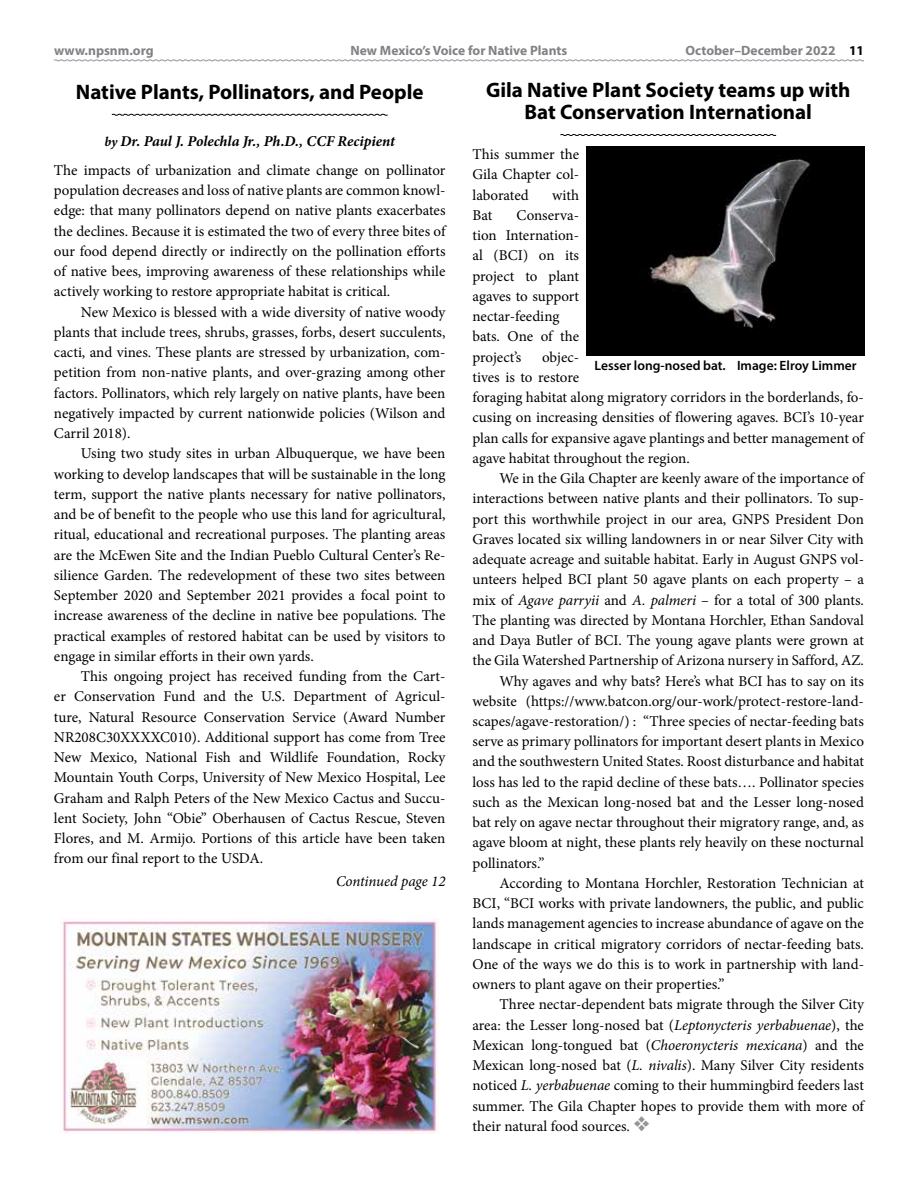
<style>
.page{position:relative;width:918px;height:1188px;background:#fff}
.page>*{position:absolute;margin:0;border:0;box-sizing:border-box;transform-origin:0 0}
.t1{font:700 21px/22.5px "Myriad Pro";color:#000;text-align:center}
.t2{font:15px/20.2px "Minion Pro";letter-spacing:-.005em;color:#000;text-align:justify}
.t3{font:italic 15px "Minion Pro";letter-spacing:-.01em;color:#000}
.t4{font:700 13.5px "Myriad Pro";color:#808285}
.t5{font:600 13.5px "Myriad Pro";color:#000}
.s1{color:#000}
.s2{font-weight:700;font-style:italic;font-size:13.5px}
.s3{font-weight:700;font-style:italic}
.s4{font-style:italic}
.s5{color:#939598}
</style>
<div class="page">
<svg style="left:111px;top:113px;width:277px;height:3px"></svg>
<svg style="left:560px;top:134px;width:217px;height:2px"></svg>
<img style="left:586px;top:147px;width:278px;height:208px">
<svg style="left:54px;top:59px;width:810px;height:3px"></svg>
<img style="left:61px;top:918px;width:378px;height:216px">
<p class="t4" style="left:54px;top:42px;width:101px">www.npsnm.org</p>
<p class="t4" style="left:351px;top:42px;width:218px">New Mexico’s Voice for Native Plants</p>
<p class="t4" style="left:685px;top:42px;width:180px">October–December 2022 <span class="s1">11</span></p>
<h1 class="t1" style="left:76px;top:80px;width:349px">Native Plants, Pollinators, and People</h1>
<p class="t2" style="left:54px;top:126px;width:393px;line-height:29.2px;text-align:center"><span class="s2">by</span> <span class="s3">Dr. Paul J. Polechla Jr., Ph.D., CCF Recipient<br></span>The impacts of urbanization and climate change on pollinator</p>
<p class="t2" style="left:54px;top:180px;width:393px">population decreases and loss of native plants are common knowl&shy;edge: that many pollinators depend on native plants exacerbates the declines. Because it is estimated the two of every three bites of our food depend directly or indirectly on the pollination efforts of native bees, improving awareness of these relationships while actively working to restore appropriate habitat is critical.</p>
<p class="t2" style="left:54px;top:302px;width:393px;text-indent:27px">New Mexico is blessed with a wide diversity of native woody plants that include trees, shrubs, grasses, forbs, desert succulents, cacti, and vines. These plants are stressed by urbanization, com&shy;petition from non-native plants, and over-grazing among other factors. Pollinators, which rely largely on native plants, have been negatively impacted by current nationwide policies (Wilson and Carril 2018).</p>
<p class="t2" style="left:54px;top:443px;width:393px;text-indent:27px">Using two study sites in urban Albuquerque, we have been working to develop landscapes that will be sustainable in the long term, support the native plants necessary for native pollinators, and be of benefit to the people who use this land for agricultural, ritual, educational and recreational purposes. The planting areas are the McEwen Site and the Indian Pueblo Cultural Center’s Re&shy;silience Garden. The redevelopment of these two sites between September 2020 and September 2021 provides a focal point to increase awareness of the decline in native bee populations. The practical examples of restored habitat can be used by visitors to engage in similar efforts in their own yards.</p>
<p class="t2" style="left:54px;top:666px;width:393px;text-indent:27px">This ongoing project has received funding from the Cart&shy;er Conservation Fund and the U.S. Department of Agricul&shy;ture, Natural Resource Conservation Service (Award Number NR208C30XXXXC010). Additional support has come from Tree New Mexico, National Fish and Wildlife Foundation, Rocky Mountain Youth Corps, University of New Mexico Hospital, Lee Graham and Ralph Peters of the New Mexico Cactus and Succu&shy;lent Society, John “Obie” Oberhausen of Cactus Rescue, Steven Flores, and M. Armijo. Portions of this article have been taken from our final report to the USDA.</p>
<p class="t3" style="left:336px;top:871px;width:111px">Continued page 12</p>
<h1 class="t1" style="left:486px;top:78px;width:366px">Gila Native Plant Society teams up with<br>Bat Conservation International</h1>
<p class="t2" style="left:472px;top:144px;width:108px">This summer the Gila Chapter col&shy;laborated</p>
<p class="t2" style="left:552px;top:185px;width:28px">with</p>
<p class="t2" style="left:472px;top:205px;width:108px;text-align:left;text-indent:44px">Conserva&shy;tion Internation&shy;al (BCI) on its project to plant agaves to support nectar-feeding bats. One of the project’s</p>
<p class="t2" style="left:472px;top:205px;width:21px">Bat</p>
<p class="t2" style="left:472px;top:347px;width:393px;text-align:left;text-indent:70px">objec-<br>tives is to restore<br>foraging habitat along migratory corridors in the borderlands, fo&shy;cusing on increasing densities of flowering agaves. BCI’s 10-year plan calls for expansive agave plantings and better management of agave habitat throughout the region.</p>
<p class="t2" style="left:500px;top:468px;width:366px">We in the Gila Chapter are keenly aware of the importance of</p>
<p class="t2" style="left:472px;top:488px;width:393px">interactions between native plants and their pollinators. To sup-</p>
<p class="t2" style="left:472px;top:509px;width:393px">port this worthwhile project in our area, GNPS President Don</p>
<p class="t2" style="left:472px;top:529px;width:393px">Graves located six willing landowners in or near Silver City with</p>
<p class="t2" style="left:472px;top:549px;width:393px">adequate acreage and suitable habitat. Early in August GNPS vol-</p>
<p class="t2" style="left:472px;top:569px;width:393px">unteers helped BCI plant 50 agave plants on each property – a</p>
<p class="t2" style="left:472px;top:590px;width:393px">mix of <span class="s4">Agave parryii</span> and <span class="s4">A. palmeri</span> – for a total of 300 plants.</p>
<p class="t2" style="left:472px;top:610px;width:393px">The planting was directed by Montana Horchler, Ethan Sandoval</p>
<p class="t2" style="left:472px;top:630px;width:393px">and Daya Butler of BCI. The young agave plants were grown at</p>
<p class="t2" style="left:472px;top:650px;width:393px">the Gila Watershed Partnership of Arizona nursery in Safford, AZ.</p>
<p class="t2" style="left:500px;top:671px;width:366px">Why agaves and why bats? Here’s what BCI has to say on its</p>
<p class="t2" style="left:472px;top:691px;width:393px">website (https://www.batcon.org/our-work/protect-restore-land-</p>
<p class="t2" style="left:472px;top:711px;width:393px">scapes/agave-restoration/) : “Three species of nectar-feeding bats</p>
<p class="t2" style="left:472px;top:731px;width:393px">serve as primary pollinators for important desert plants in Mexico</p>
<p class="t2" style="left:472px;top:752px;width:393px">and the southwestern United States. Roost disturbance and habitat</p>
<p class="t2" style="left:472px;top:772px;width:393px">loss has led to the rapid decline of these bats…. Pollinator species</p>
<p class="t2" style="left:472px;top:792px;width:393px">such as the Mexican long-nosed bat and the Lesser long-nosed</p>
<p class="t2" style="left:472px;top:812px;width:393px">bat rely on agave nectar throughout their migratory range, and, as</p>
<p class="t2" style="left:472px;top:833px;width:393px">agave bloom at night, these plants rely heavily on these nocturnal</p>
<p class="t2" style="left:472px;top:853px;width:73px">pollinators.”</p>
<p class="t2" style="left:500px;top:873px;width:366px">According to Montana Horchler, Restoration Technician at</p>
<p class="t2" style="left:472px;top:893px;width:393px">BCI, “BCI works with private landowners, the public, and public</p>
<p class="t2" style="left:472px;top:914px;width:393px">lands management agencies to increase abundance of agave on the</p>
<p class="t2" style="left:472px;top:934px;width:393px">landscape in critical migratory corridors of nectar-feeding bats.</p>
<p class="t2" style="left:472px;top:954px;width:393px">One of the ways we do this is to work in partnership with land-</p>
<p class="t2" style="left:472px;top:974px;width:254px">owners to plant agave on their properties.”</p>
<p class="t2" style="left:500px;top:995px;width:366px">Three nectar-dependent bats migrate through the Silver City</p>
<p class="t2" style="left:472px;top:1015px;width:393px">area: the Lesser long-nosed bat (<span class="s4">Leptonycteris yerbabuenae</span>), the</p>
<p class="t2" style="left:472px;top:1035px;width:393px">Mexican long-tongued bat (<span class="s4">Choeronycteris mexicana</span>) and the</p>
<p class="t2" style="left:472px;top:1055px;width:393px">Mexican long-nosed bat (<span class="s4">L. nivalis</span>). Many Silver City residents</p>
<p class="t2" style="left:472px;top:1076px;width:393px">noticed <span class="s4">L. yerbabuenae</span> coming to their hummingbird feeders last</p>
<p class="t2" style="left:472px;top:1096px;width:393px">summer. The Gila Chapter hopes to provide them with more of</p>
<p class="t2" style="left:472px;top:1116px;width:179px">their natural food sources. <span class="s5">❖</span></p>
<p class="t5" style="left:595px;top:357px;width:263px">Lesser long-nosed bat. Image: Elroy Limmer</p>
</div>
